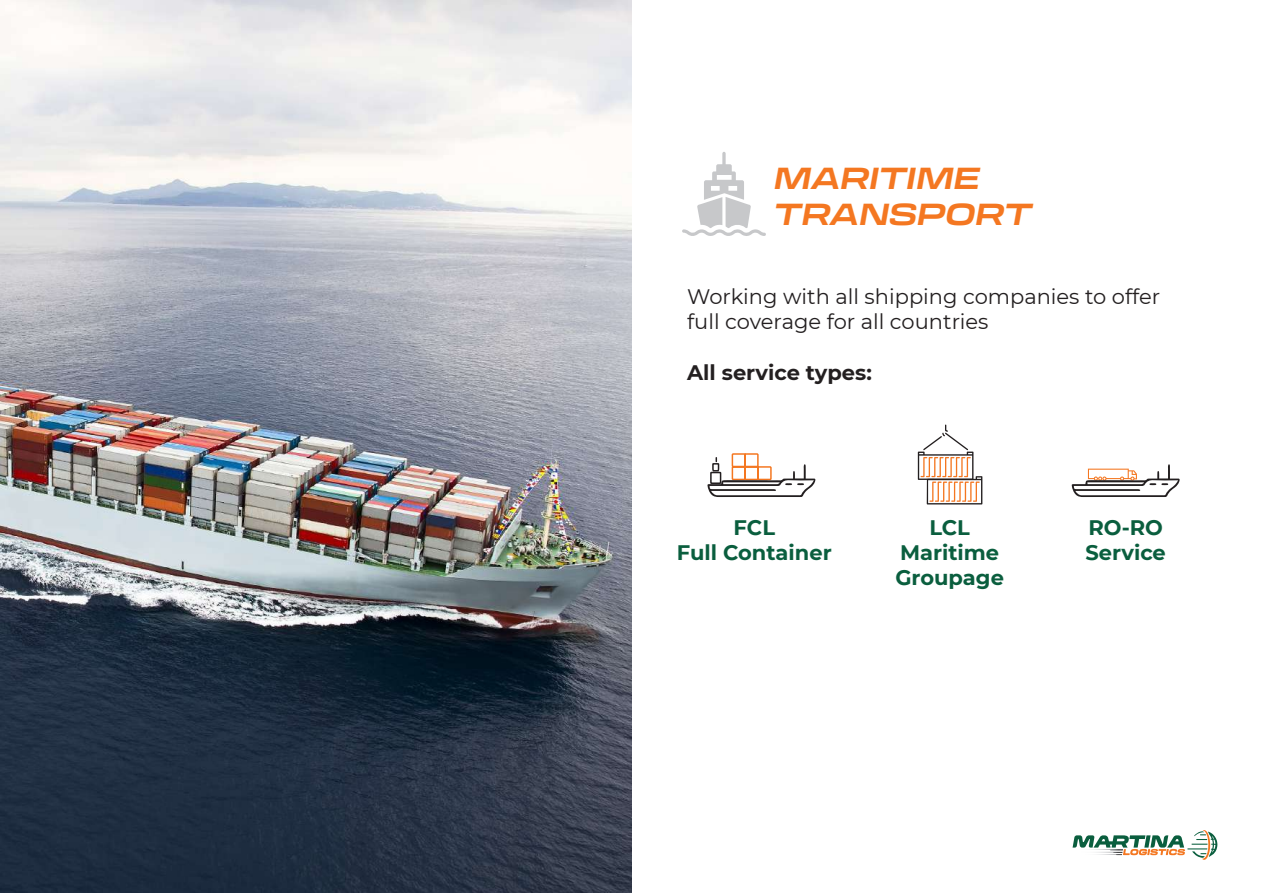
<style>
.page{position:relative;width:1263px;height:893px;background:#fff}
.page>*{position:absolute;margin:0;border:0;box-sizing:border-box;transform-origin:0 0}
.t1{font:italic 700 expanded 30px/36px "Transducer";color:#f47721}
.t2{font:21px/25.2px "Montserrat";color:#231f20}
.t3{font:700 21px/25.2px "Montserrat";color:#0a5e3e;text-align:center}
.t4{font:700 21px "Montserrat";color:#231f20}
</style>
<div class="page">
<img style="left:0;top:0;width:631px;height:893px">
<svg style="left:707px;top:453px;width:109px;height:44px"></svg>
<svg style="left:918px;top:425px;width:64px;height:79px"></svg>
<svg style="left:1071px;top:464px;width:109px;height:33px"></svg>
<svg style="left:682px;top:152px;width:84px;height:84px"></svg>
<svg style="left:1072px;top:830px;width:145px;height:30px"></svg>
<h1 class="t1" style="left:773px;top:160px;width:259px">MARITIME<br>TRANSPORT</h1>
<p class="t2" style="left:687px;top:283px;width:474px">Working with all shipping companies to offer full coverage for all countries</p>
<p class="t4" style="left:687px;top:357px;width:186px">All service types:</p>
<p class="t3" style="left:677px;top:514px;width:156px">FCL<br>Full Container</p>
<p class="t3" style="left:895px;top:514px;width:110px">LCL<br>Maritime<br>Groupage</p>
<p class="t3" style="left:1085px;top:514px;width:82px;text-align:left">RO-RO<br>Service</p>
</div>
